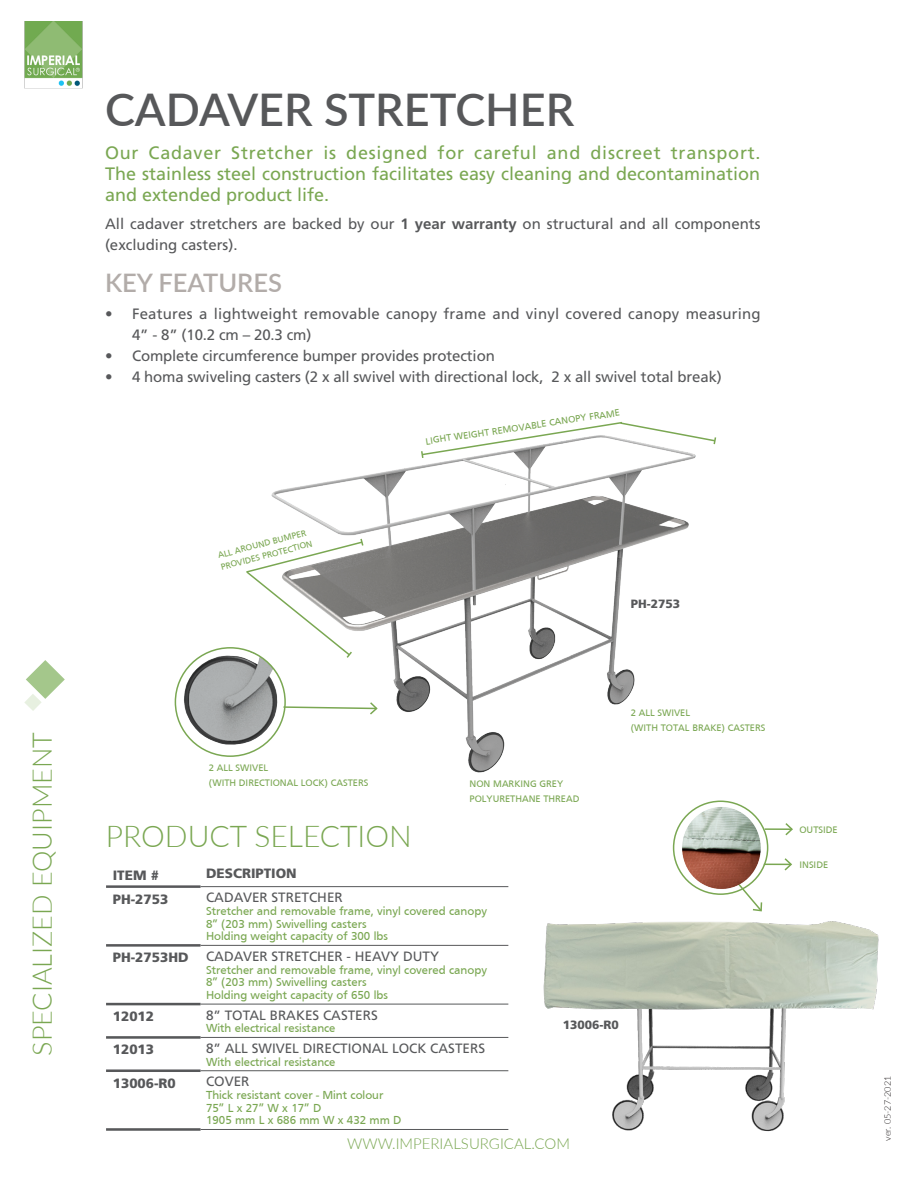
<style>
.page{position:relative;width:918px;height:1188px;background:#fff}
.page>*{position:absolute;margin:0;border:0;box-sizing:border-box;transform-origin:0 0}
.Title__A{font:600 45px "Lato";color:#57585a}
.Sub-Title___A{font:300 30px "Lato";color:#7aa752}
.t1{font:300 27px "Lato";color:#7aa752}
.Title__A-2{font:600 25.5px "Lato";color:#b2aca9}
.t2{font:18px/21px "Frutiger LT Std";color:#7aa752;text-align:justify}
.t3{font:15px/21px "Frutiger LT Std";color:#57585a}
.t4{font:300 15px "Lato";color:#7aa752}
.t5{font:13.5px "Frutiger LT Std";color:#57585a}
.t6{font:900 13.5px "Frutiger LT Std";color:#57585a}
.t7{font:12px "Frutiger";color:#7aa752}
.t8{font:900 12px "Frutiger LT Std";color:#57585a}
.t9{font:9.75px/15px "Frutiger";color:#7aa752}
.t10{font:9px/12px "Frutiger";color:#7aa752}
.t11{font:300 9px "Lato";color:#231f20}
.s1{font-weight:700}
</style>
<div class="page">
<svg style="left:24px;top:660px;width:41px;height:51px"></svg>
<img style="left:24px;top:21px;width:58px;height:68px">
<img style="left:543px;top:894px;width:336px;height:238px">
<img style="left:271px;top:460px;width:418px;height:312px">
<svg style="left:285px;top:701px;width:94px;height:15px"></svg>
<img style="left:175px;top:648px;width:110px;height:108px">
<div style="left:175px;top:647px;width:111px;height:110px;border:2px solid #7aa752;border-radius:50%"></div>
<svg style="left:421px;top:421px;width:296px;height:39px"></svg>
<svg style="left:245px;top:537px;width:120px;height:122px"></svg>
<hr style="left:106px;top:885px;width:95px;height:3px;background:#57585a">
<hr style="left:106px;top:944px;width:95px;height:3px;background:#57585a">
<hr style="left:201px;top:886px;width:307px;height:1px;background:#57585a">
<hr style="left:201px;top:945px;width:307px;height:1px;background:#57585a">
<hr style="left:106px;top:1003px;width:95px;height:2px;background:#57585a">
<hr style="left:106px;top:1036px;width:95px;height:3px;background:#57585a">
<hr style="left:106px;top:1069px;width:95px;height:3px;background:#57585a">
<hr style="left:201px;top:1004px;width:307px;height:1px;background:#57585a">
<hr style="left:201px;top:1037px;width:307px;height:1px;background:#57585a">
<hr style="left:201px;top:1070px;width:307px;height:1px;background:#57585a">
<hr style="left:201px;top:1129px;width:307px;height:1px;background:#57585a">
<hr style="left:106px;top:1128px;width:95px;height:3px;background:#57585a">
<svg style="left:736px;top:894px;width:27px;height:19px"></svg>
<img style="left:674px;top:803px;width:94px;height:91px">
<div style="left:673px;top:801px;width:95px;height:94px;border:2px solid #7aa752;border-radius:50%"></div>
<svg style="left:764px;top:857px;width:28px;height:15px"></svg>
<hr style="left:765px;top:828px;width:27px;height:2px;background:#7aa752">
<svg style="left:784px;top:823px;width:9px;height:13px"></svg>
<h3 class="t1" style="left:23px;top:1056px;width:325px;rotate:-90deg">SPECIALIZED EQUIPMENT</h3>
<p class="Title__A" style="left:105px;top:77px;width:471px">CADAVER STRETCHER</p>
<p class="t2" style="left:105px;top:142px;width:657px">Our Cadaver Stretcher is designed for careful and discreet transport.<br>The stainless steel construction facilitates easy cleaning and decontamination and extended product life.</p>
<p class="t3" style="left:105px;top:213px;width:657px">All cadaver stretchers are backed by our <span class="s1">1 year warranty</span> on structural and all components (excluding casters).</p>
<p class="Title__A-2" style="left:105px;top:264px;width:179px">KEY FEATURES</p>
<p class="t3" style="left:132px;top:303px;width:630px;text-indent:-27px">• Features a lightweight removable canopy frame and vinyl covered canopy measuring<br>4” - 8” (10.2 cm – 20.3 cm)</p>
<p class="t3" style="left:105px;top:345px;width:391px">• Complete circumference bumper provides protection</p>
<p class="t3" style="left:105px;top:366px;width:618px">• 4 homa swiveling casters (2 x all swivel with directional lock, 2 x all swivel total break)</p>
<p class="t10" style="left:216px;top:550px;width:96px;rotate:-15deg">ALL AROUND BUMPER<br>PROVIDES PROTECTION</p>
<p class="t9" style="left:209px;top:760px;width:161px">2 ALL SWIVEL<br>(WITH DIRECTIONAL LOCK) CASTERS</p>
<p class="t9" style="left:425px;top:435px;width:198px;rotate:-9deg">LIGHT WEIGHT REMOVABLE CANOPY FRAME</p>
<p class="t9" style="left:470px;top:776px;width:111px">NON MARKING GREY<br>POLYURETHANE THREAD</p>
<p class="t8" style="left:631px;top:596px;width:51px">PH-2753</p>
<p class="t9" style="left:631px;top:705px;width:136px">2 ALL SWIVEL<br>(WITH TOTAL BRAKE) CASTERS</p>
<p class="Sub-Title___A" style="left:106px;top:816px;width:308px">PRODUCT SELECTION</p>
<p class="t9" style="left:799px;top:822px;width:40px">OUTSIDE</p>
<p class="t9" style="left:799px;top:857px;width:30px">INSIDE</p>
<p class="t6" style="left:113px;top:867px;width:48px">ITEM #</p>
<p class="t6" style="left:206px;top:865px;width:92px">DESCRIPTION</p>
<p class="t6" style="left:113px;top:891px;width:57px">PH-2753</p>
<p class="t5" style="left:206px;top:890px;width:138px">CADAVER STRETCHER</p>
<p class="t7" style="left:206px;top:904px;width:282px">Stretcher and removable frame, vinyl covered canopy</p>
<p class="t7" style="left:206px;top:917px;width:162px">8” (203 mm) Swivelling casters</p>
<p class="t7" style="left:206px;top:929px;width:183px">Holding weight capacity of 300 lbs</p>
<p class="t6" style="left:113px;top:949px;width:77px">PH-2753HD</p>
<p class="t5" style="left:206px;top:948px;width:235px">CADAVER STRETCHER - HEAVY DUTY</p>
<p class="t7" style="left:206px;top:963px;width:282px">Stretcher and removable frame, vinyl covered canopy</p>
<p class="t7" style="left:206px;top:975px;width:162px">8” (203 mm) Swivelling casters</p>
<p class="t7" style="left:206px;top:988px;width:183px">Holding weight capacity of 650 lbs</p>
<p class="t6" style="left:113px;top:1008px;width:43px">12012</p>
<p class="t5" style="left:206px;top:1007px;width:173px">8” TOTAL BRAKES CASTERS</p>
<p class="t7" style="left:206px;top:1022px;width:131px">With electrical resistance</p>
<p class="t6" style="left:113px;top:1041px;width:43px">12013</p>
<p class="t5" style="left:206px;top:1040px;width:281px">8” ALL SWIVEL DIRECTIONAL LOCK CASTERS</p>
<p class="t7" style="left:206px;top:1055px;width:131px">With electrical resistance</p>
<p class="t6" style="left:113px;top:1075px;width:65px">13006-R0</p>
<p class="t5" style="left:206px;top:1074px;width:45px">COVER</p>
<p class="t7" style="left:206px;top:1088px;width:179px">Thick resistant cover - Mint colour</p>
<p class="t7" style="left:206px;top:1101px;width:117px">75” L x 27” W x 17” D</p>
<p class="t7" style="left:206px;top:1114px;width:197px">1905 mm L x 686 mm W x 432 mm D</p>
<p class="t8" style="left:563px;top:1018px;width:58px">13006-R0</p>
<p class="t4" style="left:347px;top:1133px;width:224px">WWW.IMPERIALSURGICAL.COM</p>
<p class="t11" style="left:881px;top:1141px;width:66px;rotate:-90deg">ver. 05-27-2021</p>
</div>
